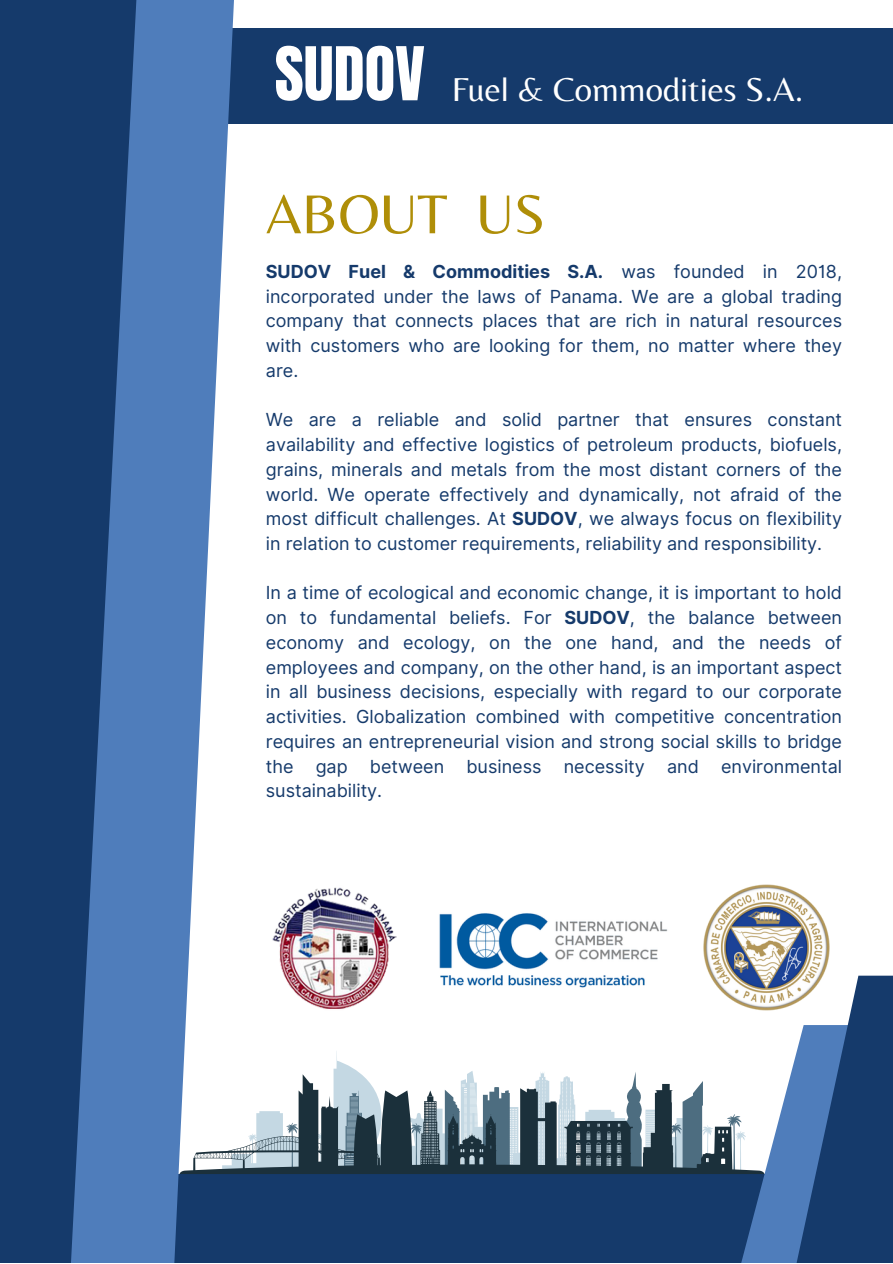
<style>
.page{position:relative;width:893px;height:1264px;background:#fff}
.page>*{position:absolute;margin:0;border:0;box-sizing:border-box;transform-origin:0 0}
.t1{font:63px "Anton";color:#fff}
.t2{font:57px "Belleza";color:#af8e08}
.t3{font:34.5px "Belleza";color:#fff}
.t4{font:18px/24.8px "Inter";color:#153a6b;text-align:justify}
.s1{font-weight:700}
</style>
<div class="page">
<div style="left:0;top:28px;width:892px;height:95px;background:#153a6b"></div>
<div style="left:0;top:1174px;width:892px;height:88px;background:#153a6b"></div>
<svg style="left:137px;top:0;width:103px;height:1262px;fill:#4f7dbb"></svg>
<svg style="left:0;top:0;width:137px;height:1262px;background:#234a7e"></svg>
<svg style="left:847px;top:975px;width:45px;height:50px;background:#375680"></svg>
<img style="left:238px;top:875px;width:159px;height:149px">
<svg style="left:726px;top:1025px;width:166px;height:237px"></svg>
<svg style="left:333px;top:1051px;width:28px;height:23px"></svg>
<svg style="left:179px;top:1074px;width:585px;height:99px"></svg>
<img style="left:439px;top:913px;width:229px;height:75px">
<img style="left:703px;top:884px;width:126px;height:126px">
<p class="t1" style="left:275px;top:29px;width:151px">SUDOV</p>
<p class="t3" style="left:451px;top:68px;width:353px">Fuel &amp; Commodities S.A.</p>
<p class="t2" style="left:266px;top:180px;width:281px">ABOUT US</p>
<p class="t4" style="left:266px;top:259px;width:577px"><span class="s1">SUDOV Fuel &amp; Commodities S.A.</span> was founded in 2018, incorporated under the laws of Panama. We are a global trading company that connects places that are rich in natural resources with customers who are looking for them, no matter where they are.</p>
<p class="t4" style="left:266px;top:407px;width:577px">We are a reliable and solid partner that ensures constant availability and effective logistics of petroleum products, biofuels, grains, minerals and metals from the most distant corners of the world. We operate effectively and dynamically, not afraid of the most difficult challenges. At <span class="s1">SUDOV</span>, we always focus on flexibility in relation to customer requirements, reliability and responsibility.</p>
<p class="t4" style="left:266px;top:580px;width:577px">In a time of ecological and economic change, it is important to hold on to fundamental beliefs. For <span class="s1">SUDOV</span>, the balance between economy and ecology, on the one hand, and the needs of employees and company, on the other hand, is an important aspect in all business decisions, especially with regard to our corporate activities. Globalization combined with competitive concentration requires an entrepreneurial vision and strong social skills to bridge the gap between business necessity and environmental sustainability.</p>
</div>
